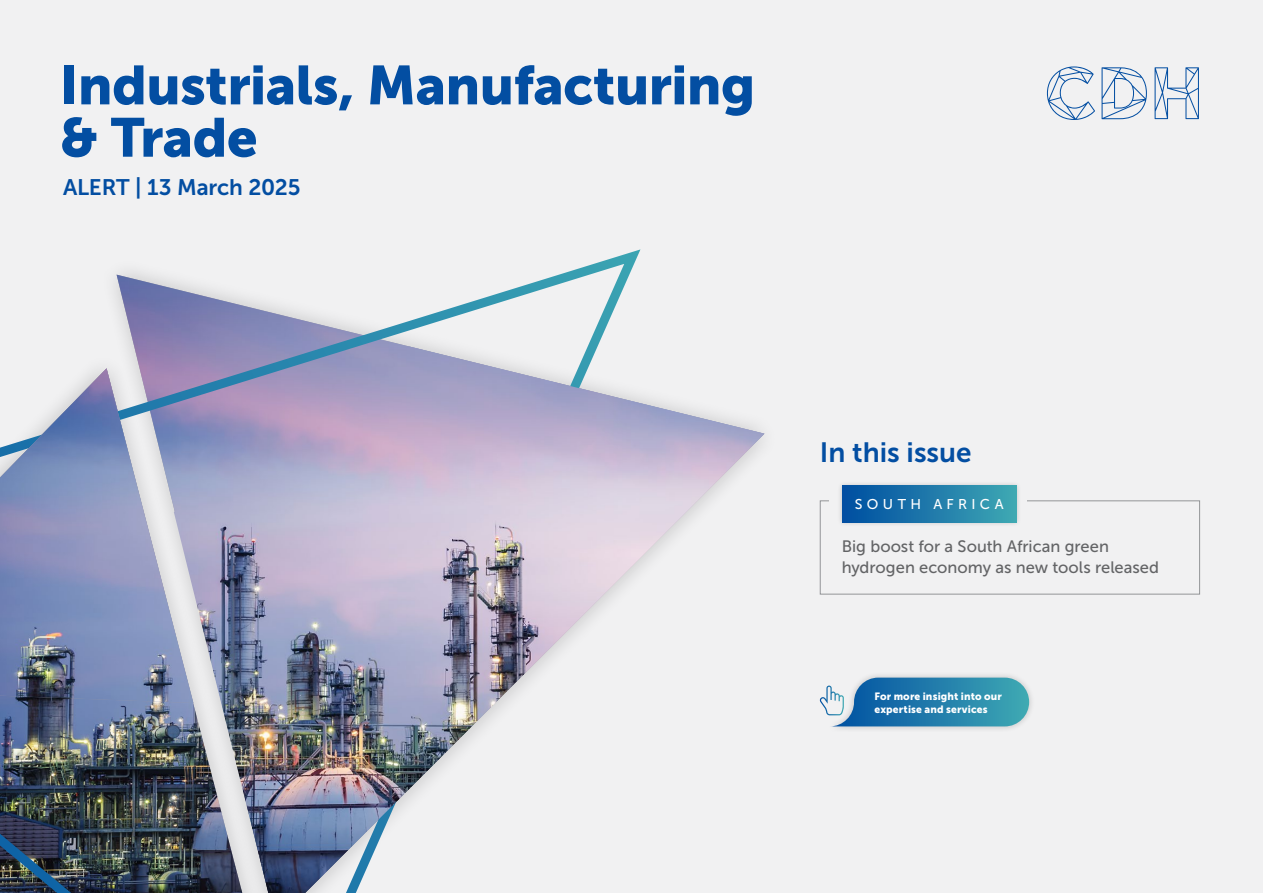
<style>
.page{position:relative;width:1263px;height:893px;background:#f1f1f2}
.page>*{position:absolute;margin:0;border:0;box-sizing:border-box;transform-origin:0 0}
.t1{font:54.45px/52.3px "Museo Sans 900";letter-spacing:-.01em;color:#034ea2}
.t2{font:27.75px "Museo Sans 700";color:#034ea2}
.t3{font:22.5px "Museo Sans 700";letter-spacing:-.01em;color:#034ea2}
.t4{font:16.5px/21px "Museo Sans 500";color:#636466}
.t5{font:14.1px "Museo Sans 500";letter-spacing:.305em;color:#fff}
.t6{font:10.5px/13.5px "Museo Sans 900";letter-spacing:.015em;color:#fff}
</style>
<div class="page">
<div style="left:820px;top:501px;width:380px;height:93px;border:1px solid #939598"></div>
<div style="left:829px;top:486px;width:197px;height:31px;background:#f1f1f2"></div>
<div style="left:837px;top:481px;width:184px;height:46px;background:#000;opacity:.2"></div>
<svg style="left:884px;top:486px;width:132px;height:36px;background:#2684ac"></svg>
<img style="left:0;top:249px;width:641px;height:644px">
<img style="left:0;top:368px;width:174px;height:335px">
<img style="left:174px;top:346px;width:590px;height:547px">
<div style="left:825px;top:671px;width:210px;height:62px;background:#000;opacity:.2"></div>
<svg style="left:820px;top:678px;width:209px;height:48px;background:#4592b6"></svg>
<svg style="left:1047px;top:66px;width:48px;height:54px"></svg>
<svg style="left:1101px;top:67px;width:46px;height:52px"></svg>
<svg style="left:1154px;top:67px;width:45px;height:52px"></svg>
<h1 class="t1" style="left:60px;top:59px;width:697px">Industrials, Manufacturing &amp; Trade</h1>
<h3 class="t3" style="left:63px;top:175px;width:239px">ALERT | 13 March 2025</h3>
<h2 class="t2" style="left:820px;top:437px;width:153px">In this issue</h2>
<p class="t5" style="left:855px;top:497px;width:150px">SOUTH AFRICA</p>
<p class="t4" style="left:842px;top:536px;width:319px">Big boost for a South African green hydrogen economy as new tools released</p>
<p class="t6" style="left:874px;top:689px;width:129px">For more insight into our expertise and services</p>
</div>
